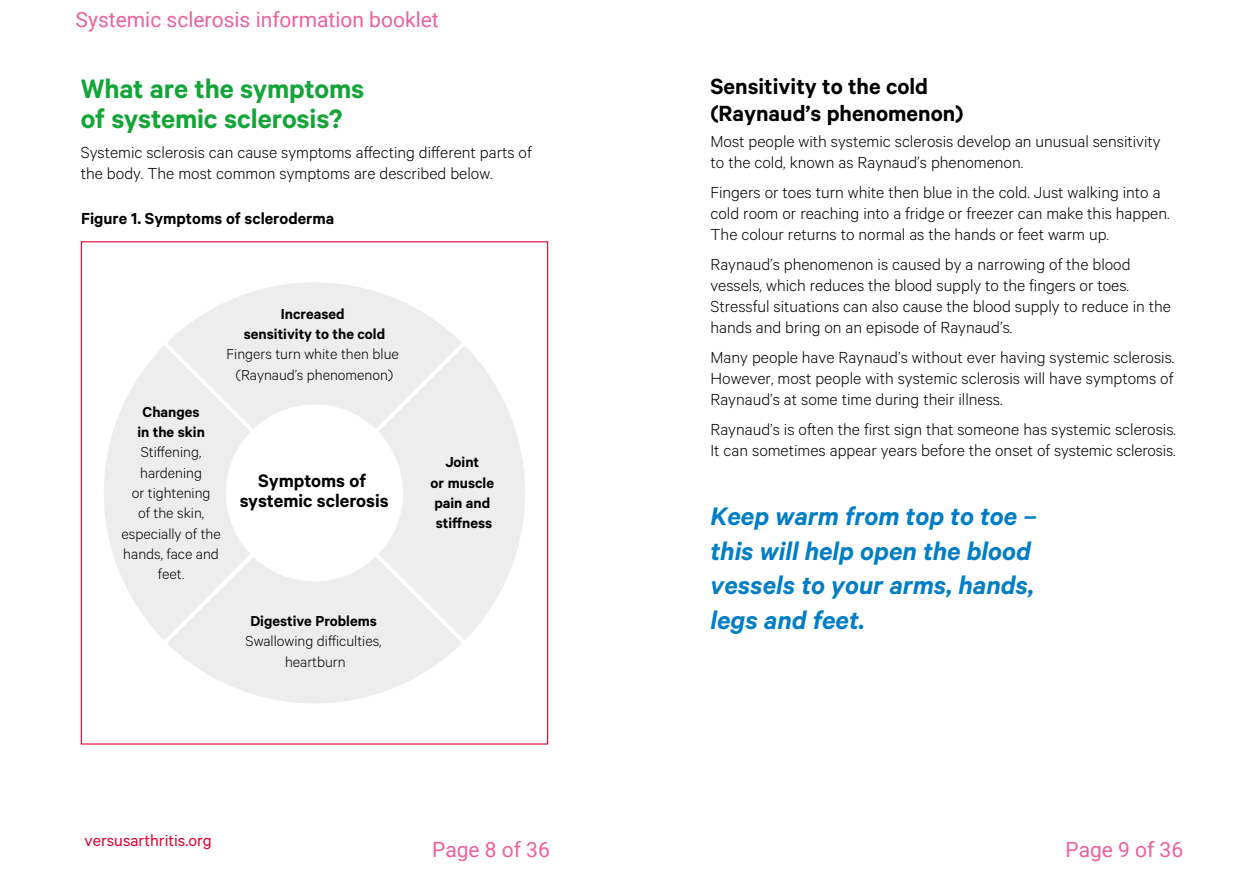
<style>
.page{position:relative;width:1259px;height:893px;background:#fff}
.page>*{position:absolute;margin:0;border:0;box-sizing:border-box;transform-origin:0 0}
.Heading_20_20pt__H1{font:600 30px/30px "Calibre";letter-spacing:-.005em;color:#13a538}
.Quote_19_23pt{font:italic 600 28.5px/34.5px "Calibre";color:#007ec5}
.Heading_16_5_20pt__H{font:600 24.75px/27px "Calibre";color:#000}
.t1{font:21px "Roboto";color:#ed619e}
.t2{font:600 20.4px/20.4px "Calibre";color:#000;text-align:center}
.Body_text_12_14pt{font:300 18px/21px "Calibre";color:#000}
.Diagram_heading_12_1{font:600 18px "Calibre";color:#000}
.t3{font:18px "Calibre";color:#e40134}
.t4{font:300 16.35px/20.4px "Calibre";color:#000;text-align:center}
.t5{font:600 16.35px/20.4px "Calibre";color:#000;text-align:center}
.s1{font-weight:600}
</style>
<div class="page">
<div style="left:104px;top:282px;width:421px;height:421px;border:122px solid #ededed;border-radius:50%"></div>
<svg style="left:145px;top:324px;width:122px;height:121px;background:#efefef"></svg>
<svg style="left:145px;top:541px;width:122px;height:121px;background:#efefef"></svg>
<svg style="left:362px;top:541px;width:121px;height:121px;background:#efefef"></svg>
<svg style="left:362px;top:324px;width:121px;height:121px;background:#efefef"></svg>
<p class="t1" style="left:76px;top:5px;width:365px">Systemic sclerosis information booklet</p>
<p class="Heading_20_20pt__H1" style="left:81px;top:72px;width:285px">What are the symptoms of systemic sclerosis?</p>
<p class="Body_text_12_14pt" style="left:81px;top:141px;width:452px">Systemic sclerosis can cause symptoms affecting different parts of the body. The most common symptoms are described below.</p>
<p class="Diagram_heading_12_1" style="left:81px;top:208px;width:255px">Figure 1. Symptoms of scleroderma</p>
<p class="t4" style="left:226px;top:303px;width:174px"><span class="s1">Increased<br>sensitivity to the cold<br></span>Fingers turn white then blue (Raynaud’s phenomenon)</p>
<p class="t4" style="left:122px;top:401px;width:101px"><span class="s1">Changes<br>in the skin<br></span>Stiffening, hardening<br>or tightening<br>of the skin, especially of the hands, face and feet.</p>
<p class="t2" style="left:240px;top:470px;width:151px">Symptoms of systemic sclerosis</p>
<p class="t4" style="left:246px;top:610px;width:137px"><span class="s1">Digestive Problems<br></span>Swallowing difficulties, heartburn</p>
<p class="t5" style="left:430px;top:451px;width:65px">Joint<br>or muscle pain and stiffness</p>
<p class="Heading_16_5_20pt__H" style="left:710px;top:72px;width:254px">Sensitivity to the cold (Raynaud’s phenomenon)</p>
<p class="Body_text_12_14pt" style="left:710px;top:130px;width:451px">Most people with systemic sclerosis develop an unusual sensitivity to the cold, known as Raynaud’s phenomenon.</p>
<p class="Body_text_12_14pt" style="left:710px;top:181px;width:460px">Fingers or toes turn white then blue in the cold. Just walking into a cold room or reaching into a fridge or freezer can make this happen.<br>The colour returns to normal as the hands or feet warm up.</p>
<p class="Body_text_12_14pt" style="left:710px;top:253px;width:462px">Raynaud’s phenomenon is caused by a narrowing of the blood vessels, which reduces the blood supply to the fingers or toes.<br>Stressful situations can also cause the blood supply to reduce in the hands and bring on an episode of Raynaud’s.</p>
<p class="Body_text_12_14pt" style="left:710px;top:346px;width:465px;text-align:justify">Many people have Raynaud’s without ever having systemic sclerosis.<br>However, most people with systemic sclerosis will have symptoms of Raynaud’s at some time during their illness.</p>
<p class="Body_text_12_14pt" style="left:710px;top:418px;width:467px">Raynaud’s is often the first sign that someone has systemic sclerosis.<br>It can sometimes appear years before the onset of systemic sclerosis.</p>
<p class="Quote_19_23pt" style="left:710px;top:498px;width:328px">Keep warm from top to toe – this will help open the blood vessels to your arms, hands, legs and feet.</p>
<p class="t3" style="left:85px;top:830px;width:129px">versusarthritis.org</p>
<p class="t1" style="left:432px;top:835px;width:119px">Page 8 of 36</p>
<p class="t1" style="left:1065px;top:835px;width:119px">Page 9 of 36</p>
</div>
